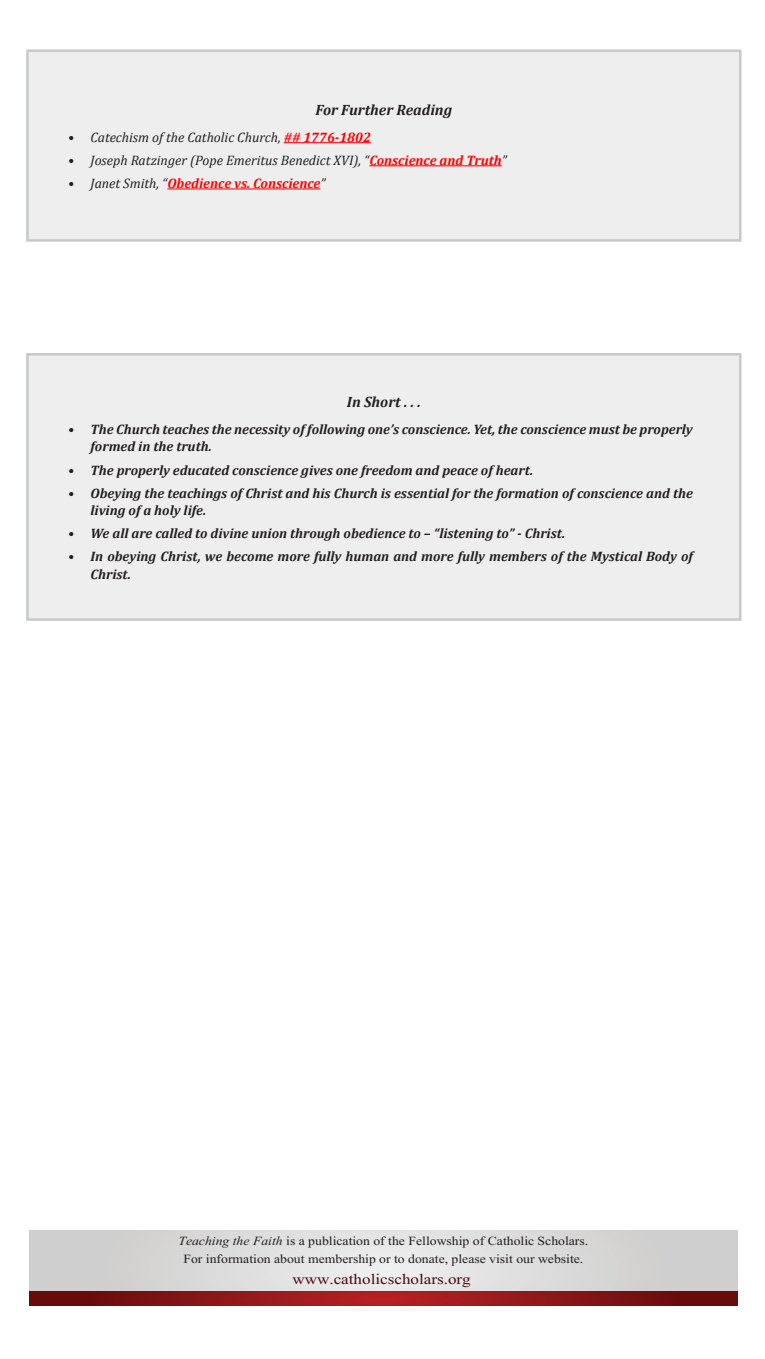
<style>
.page{position:relative;width:765px;height:1359px;background:#fff}
.page>*{position:absolute;margin:0;border:0;box-sizing:border-box;transform-origin:0 0}
.t1{font:22.5px "Angsana New";color:#530b0c;scale:1.15 1}
.t2{font:19px/17.8px "Angsana New";color:#231f20;scale:1.1 1}
.Heading_3{font:italic 700 15px "Cambria";color:#231f20}
.t3{font:italic 700 13.75px/17.5px "Cambria";color:#231f20}
.t4{font:italic 13.75px "Cambria";color:#231f20}
.t5{font:italic 700 13.75px "Cambria";color:#f00}
.s1{font-weight:700}
.s2{font-weight:700;color:#f00}
.s3{color:#231f20}
.s4{font-weight:400;color:#231f20}
.s5{font-style:italic}
</style>
<div class="page">
<div style="left:27px;top:354px;width:713px;height:266px;background:#eeeeef"></div>
<div style="left:26px;top:353px;width:716px;height:268px;border:2px solid #c7c8ca"></div>
<div style="left:27px;top:51px;width:713px;height:189px;background:#eeeeef"></div>
<hr style="left:284px;top:142px;width:87px;height:1px;background:#f00">
<hr style="left:369px;top:165px;width:133px;height:1px;background:#f00">
<hr style="left:167px;top:188px;width:153px;height:1px;background:#f00">
<div style="left:26px;top:49px;width:716px;height:193px;border:2px solid #c7c8ca"></div>
<svg style="left:30px;top:1231px;width:708px;height:60px;background:#dadad9"></svg>
<svg style="left:30px;top:1291px;width:708px;height:15px;background:#891517"></svg>
<p class="Heading_3" style="left:316px;top:99px;width:138px">For Further Reading</p>
<p class="t4" style="left:68px;top:128px;width:304px"><span class="s1">•</span> Catechism of the Catholic Church, <span class="s2">## 1776-1802</span></p>
<p class="t4" style="left:68px;top:151px;width:440px"><span class="s1">•</span> Joseph Ratzinger (Pope Emeritus Benedict XVI), “<span class="s2">Conscience and Truth</span>”</p>
<p class="t5" style="left:68px;top:174px;width:259px"><span class="s3">•</span> <span class="s4">Janet Smith, “</span>Obedience vs. Conscience<span class="s4">”</span></p>
<p class="Heading_3" style="left:347px;top:391px;width:75px">In Short . . .</p>
<p class="t3" style="left:91px;top:420px;width:604px;text-indent:-22px">• The Church teaches the necessity of following one’s conscience. Yet, the conscience must be properly formed in the truth.</p>
<p class="t3" style="left:68px;top:461px;width:467px">• The properly educated conscience gives one freedom and peace of heart.</p>
<p class="t3" style="left:91px;top:484px;width:604px;text-indent:-22px">• Obeying the teachings of Christ and his Church is essential for the formation of conscience and the living of a holy life.</p>
<p class="t3" style="left:68px;top:524px;width:499px">• We all are called to divine union through obedience to – “listening to” - Christ.</p>
<p class="t3" style="left:91px;top:548px;width:604px;text-indent:-22px">• In obeying Christ, we become more fully human and more fully members of the Mystical Body of<br>Christ.</p>
<p class="t2" style="left:178px;top:1231px;width:374px"><span class="s5">Teaching the Faith</span> is a publication of the Fellowship of Catholic Scholars.<br>For information about membership or to donate, please visit our website.</p>
<p class="t1" style="left:292px;top:1263px;width:157px">www.catholicscholars.org</p>
</div>
